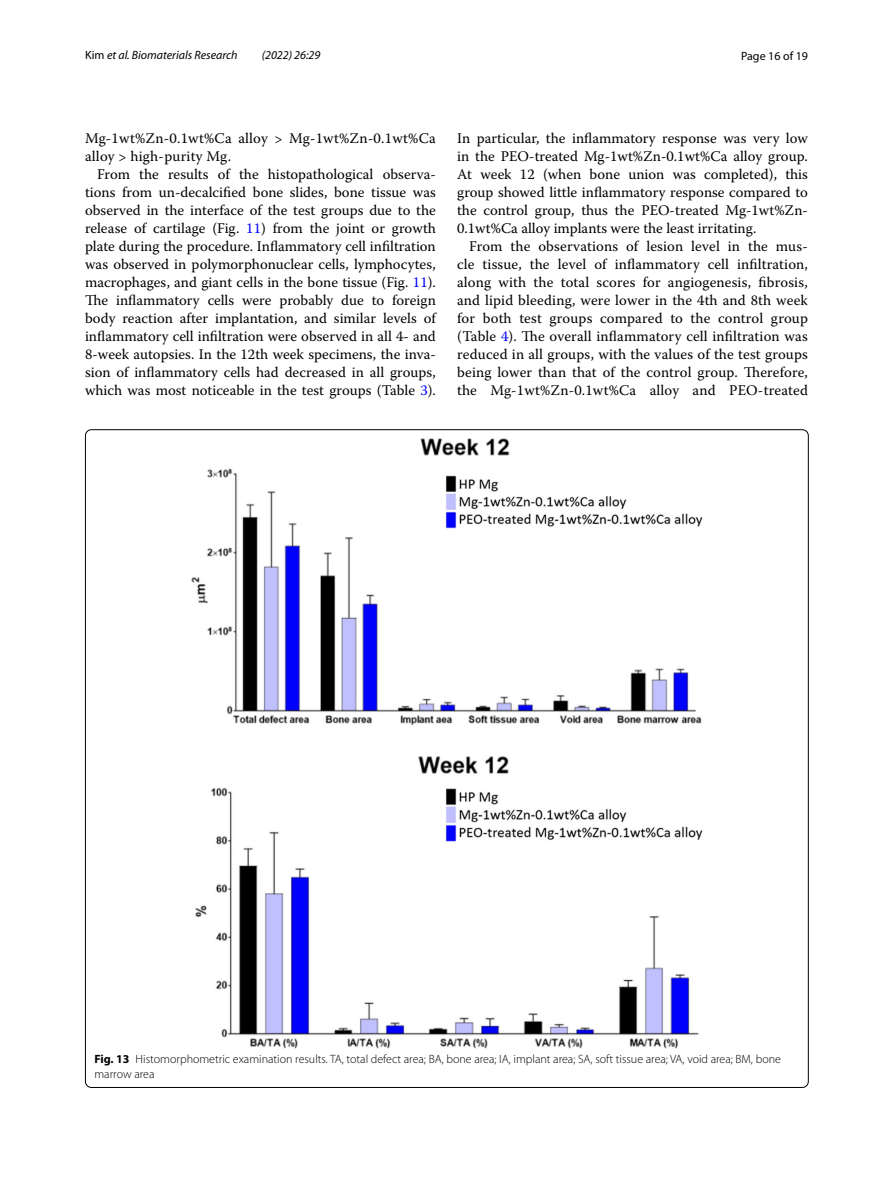
<style>
.page{position:relative;width:893px;height:1187px;background:#fff}
.page>*{position:absolute;margin:0;border:0;box-sizing:border-box;transform-origin:0 0}
.t1{font:14.7px/18px "Warnock Pro";letter-spacing:.005em;color:#000;text-align:justify}
.t2{font:300 12px/15px "Myriad Pro";color:#000}
.t3{font:italic 12px "Myriad Pro";color:#000}
.t4{font:12px "Myriad Pro";color:#000}
.s1{font-style:normal}
.s2{color:#00f}
.s3{font-weight:700}
</style>
<div class="page">
<img style="left:192px;top:438px;width:510px;height:610px">
<p class="t3" style="left:85px;top:48px;width:154px"><span class="s1">Kim</span> et al. Biomaterials Research</p>
<p class="t3" style="left:262px;top:48px;width:60px">(2022) 26:29</p>
<p class="t4" style="left:741px;top:48px;width:68px">Page 16 of 19</p>
<p class="t1" style="left:85px;top:128px;width:352px">Mg-1wt%Zn-0.1wt%Ca alloy &gt; Mg-1wt%Zn-0.1wt%Ca alloy &gt; high-purity Mg.</p>
<p class="t1" style="left:85px;top:164px;width:352px;text-indent:12px">From the results of the histopathological observa&shy;tions from un-decalcified bone slides, bone tissue was observed in the interface of the test groups due to the release of cartilage (Fig. <span class="s2">11</span>) from the joint or growth plate during the procedure. Inflammatory cell infiltration was observed in polymorphonuclear cells, lymphocytes, macrophages, and giant cells in the bone tissue (Fig. <span class="s2">11</span>).<br>The inflammatory cells were probably due to foreign body reaction after implantation, and similar levels of inflammatory cell infiltration were observed in all 4- and 8-week autopsies. In the 12th week specimens, the inva&shy;sion of inflammatory cells had decreased in all groups, which was most noticeable in the test groups (Table <span class="s2">3</span>).</p>
<p class="t1" style="left:457px;top:128px;width:352px">In particular, the inflammatory response was very low in the PEO-treated Mg-1wt%Zn-0.1wt%Ca alloy group.<br>At week 12 (when bone union was completed), this group showed little inflammatory response compared to the control group, thus the PEO-treated Mg-1wt%Zn-0.1wt%Ca alloy implants were the least irritating.</p>
<p class="t1" style="left:457px;top:236px;width:352px;text-indent:12px">From the observations of lesion level in the mus&shy;cle tissue, the level of inflammatory cell infiltration, along with the total scores for angiogenesis, fibrosis, and lipid bleeding, were lower in the 4th and 8th week for both test groups compared to the control group (Table <span class="s2">4</span>). The overall inflammatory cell infiltration was reduced in all groups, with the values of the test groups being lower than that of the control group. Therefore, the Mg-1wt%Zn-0.1wt%Ca alloy and PEO-treated</p>
<p class="t2" style="left:94px;top:1051px;width:688px"><span class="s3">Fig. 13</span> Histomorphometric examination results. TA, total defect area; BA, bone area; IA, implant area; SA, soft tissue area; VA, void area; BM, bone marrow area</p>
</div>
